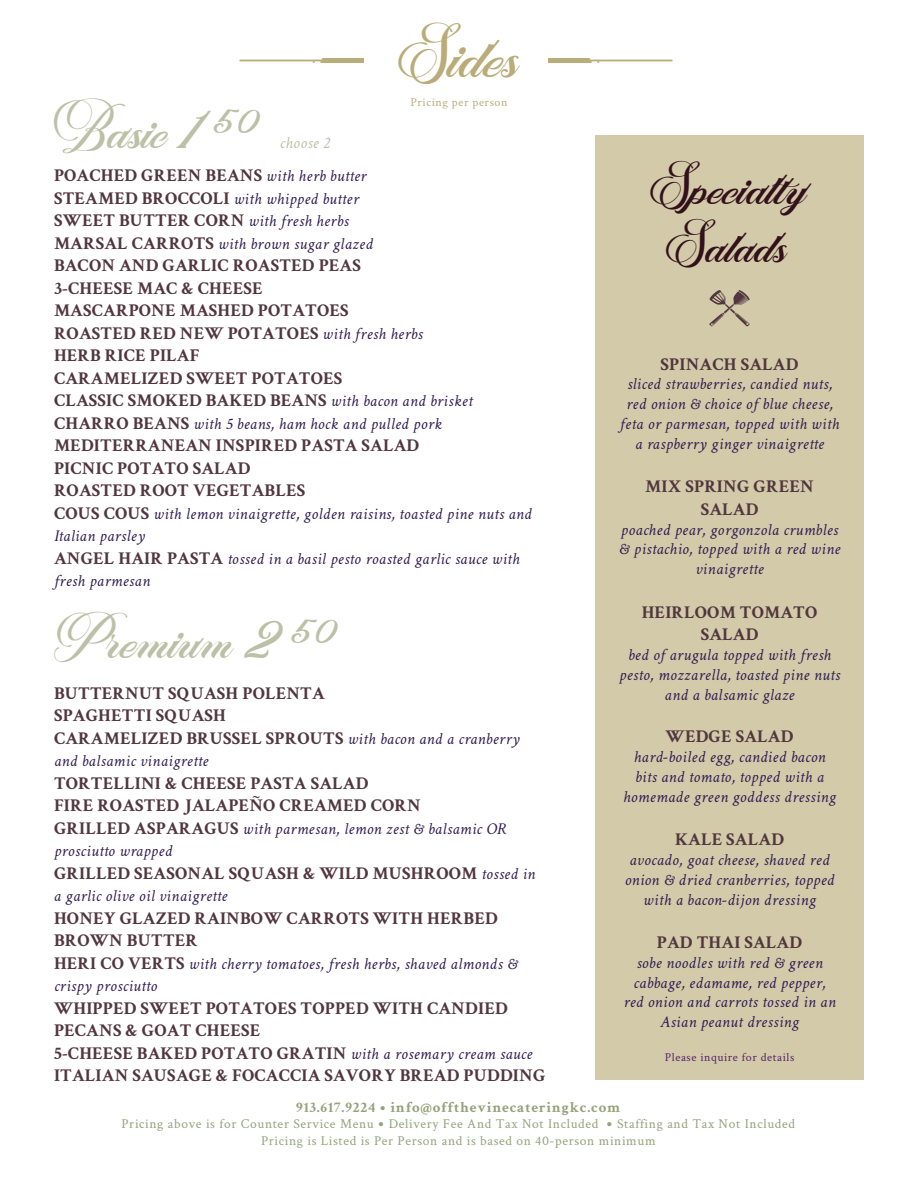
<style>
.page{position:relative;width:918px;height:1188px;background:#fff}
.page>*{position:absolute;margin:0;border:0;box-sizing:border-box;transform-origin:0 0}
.t1{font:39px "Marchell";letter-spacing:.01em;color:#b9ac78}
.t2{font:33px "Marchell";letter-spacing:.01em;color:#bbc0a6}
.t3{font:30.9px/58.1px "Marchell";letter-spacing:.01em;color:#33111b;text-align:center}
.t4{font:21px "Marchell";color:#bbc0a6;scale:1.1 1}
.t5{font:700 18px/22.5px "Crimson Text";letter-spacing:.01em;color:#51363f}
.t6{font:italic 16.5px/19.8px "Crimson Text";letter-spacing:.025em;color:#2e1c51;text-align:center}
.t7{font:italic 16.5px "Crimson Text";letter-spacing:.025em;color:#bbc0a6}
.t8{font:700 15px "Crimson Text";letter-spacing:.05em;color:#94a17a}
.t9{font:13.5px/16.5px "Crimson Text";letter-spacing:.05em;color:#94a17a;text-align:center}
.t10{font:12px "Crimson Text";letter-spacing:.05em;color:#542468}
.t11{font:12px "Crimson Text";letter-spacing:.05em;color:#b9ac78}
.s1{font-weight:400;font-style:italic;font-size:16.5px;color:#2e1c51}
.s2{font-weight:700;font-style:normal;font-size:18px;color:#51363f}
.s3{font-weight:700;font-size:15px}
</style>
<div class="page">
<div style="left:595px;top:135px;width:269px;height:945px;background:#d3caa9"></div>
<svg style="left:709px;top:290px;width:41px;height:36px"></svg>
<img style="left:239px;top:59px;width:125px;height:3px">
<img style="left:549px;top:59px;width:124px;height:3px">
<h2 class="t2" style="left:54px;top:118px;width:168px">Basic 1</h2>
<p class="t4" style="left:214px;top:114px;width:42px">50</p>
<p class="t7" style="left:280px;top:134px;width:52px">choose 2</p>
<h1 class="t1" style="left:398px;top:41px;width:123px">Sides</h1>
<p class="t11" style="left:411px;top:94px;width:98px">Pricing per person</p>
<p class="t5" style="left:54px;top:164px;width:314px">POACHED GREEN BEANS <span class="s1">with herb butter</span></p>
<p class="t6" style="left:54px;top:189px;width:306px"><span class="s2">STEAMED BROCCOLI</span> with whipped butter</p>
<p class="t5" style="left:54px;top:209px;width:296px">SWEET BUTTER CORN <span class="s1">with fresh herbs</span></p>
<p class="t6" style="left:54px;top:234px;width:320px"><span class="s2">MARSAL CARROTS</span> with brown sugar glazed</p>
<p class="t5" style="left:54px;top:254px;width:420px">BACON AND GARLIC ROASTED PEAS<br>3-CHEESE MAC &amp; CHEESE<br>MASCARPONE MASHED POTATOES<br>ROASTED RED NEW POTATOES <span class="s1">with fresh herbs<br></span>HERB RICE PILAF<br>CARAMELIZED SWEET POTATOES<br>CLASSIC SMOKED BAKED BEANS <span class="s1">with bacon and brisket</span></p>
<p class="t6" style="left:54px;top:414px;width:390px"><span class="s2">CHARRO BEANS</span> with 5 beans, ham hock and pulled pork</p>
<p class="t5" style="left:54px;top:434px;width:367px">MEDITERRANEAN INSPIRED PASTA SALAD<br>PICNIC POTATO SALAD<br>ROASTED ROOT VEGETABLES</p>
<p class="t6" style="left:54px;top:502px;width:479px;line-height:22.5px;text-align:left"><span class="s2">COUS COUS</span> with lemon vinaigrette, golden raisins, toasted pine nuts and Italian parsley<br><span class="s2">ANGEL HAIR PASTA</span> tossed in a basil pesto roasted garlic sauce with fresh parmesan</p>
<h2 class="t2" style="left:54px;top:628px;width:226px">Premium 2</h2>
<p class="t4" style="left:292px;top:624px;width:42px">50</p>
<p class="t5" style="left:54px;top:681px;width:467px">BUTTERNUT SQUASH POLENTA<br>SPAGHETTI SQUASH<br>CARAMELIZED BRUSSEL SPROUTS <span class="s1">with bacon and a cranberry</span></p>
<p class="t6" style="left:54px;top:751px;width:156px">and balsamic vinaigrette</p>
<p class="t5" style="left:54px;top:771px;width:368px">TORTELLINI &amp; CHEESE PASTA SALAD<br>FIRE ROASTED JALAPEÑO CREAMED CORN</p>
<p class="t6" style="left:54px;top:817px;width:454px;line-height:22.5px;text-align:left"><span class="s2">GRILLED ASPARAGUS</span> with parmesan, lemon zest &amp; balsamic OR prosciutto wrapped</p>
<p class="t5" style="left:54px;top:861px;width:483px">GRILLED SEASONAL SQUASH &amp; WILD MUSHROOM <span class="s1">tossed in</span></p>
<p class="t6" style="left:54px;top:886px;width:175px">a garlic olive oil vinaigrette</p>
<p class="t5" style="left:54px;top:906px;width:445px">HONEY GLAZED RAINBOW CARROTS WITH HERBED<br>BROWN BUTTER</p>
<p class="t6" style="left:54px;top:952px;width:465px;line-height:22.5px;text-align:left"><span class="s2">HERI CO VERTS</span> with cherry tomatoes, fresh herbs, shaved almonds &amp; crispy prosciutto</p>
<p class="t5" style="left:54px;top:996px;width:493px">WHIPPED SWEET POTATOES TOPPED WITH CANDIED PECANS &amp; GOAT CHEESE<br>5-CHEESE BAKED POTATO GRATIN <span class="s1">with a rosemary cream sauce </span>ITALIAN SAUSAGE &amp; FOCACCIA SAVORY BREAD PUDDING</p>
<h3 class="t3" style="left:650px;top:164px;width:158px">Specialty<br>Salads</h3>
<p class="t5" style="left:661px;top:352px;width:139px">SPINACH SALAD</p>
<p class="t6" style="left:620px;top:374px;width:221px">sliced strawberries, candied nuts, red onion &amp; choice of blue cheese, feta or parmesan, topped with with a raspberry ginger vinaigrette</p>
<p class="t5" style="left:645px;top:475px;width:170px;text-align:center">MIX SPRING GREEN<br>SALAD</p>
<p class="t6" style="left:619px;top:520px;width:223px">poached pear, gorgonzola crumbles &amp; pistachio, topped with a red wine vinaigrette</p>
<p class="t5" style="left:642px;top:600px;width:177px;text-align:center">HEIRLOOM TOMATO<br>SALAD</p>
<p class="t6" style="left:619px;top:645px;width:222px">bed of arugula topped with fresh pesto, mozzarella, toasted pine nuts and a balsamic glaze</p>
<p class="t5" style="left:666px;top:725px;width:129px">WEDGE SALAD</p>
<p class="t6" style="left:623px;top:747px;width:214px">hard-boiled egg, candied bacon bits and tomato, topped with a homemade green goddess dressing</p>
<p class="t5" style="left:675px;top:828px;width:111px">KALE SALAD</p>
<p class="t6" style="left:625px;top:850px;width:211px">avocado, goat cheese, shaved red onion &amp; dried cranberries, topped with a bacon-dijon dressing</p>
<p class="t5" style="left:657px;top:931px;width:147px">PAD THAI SALAD</p>
<p class="t6" style="left:623px;top:953px;width:214px">sobe noodles with red &amp; green cabbage, edamame, red pepper, red onion and carrots tossed in an<br>Asian peanut dressing</p>
<p class="t10" style="left:665px;top:1049px;width:131px">Please inquire for details</p>
<p class="t8" style="left:296px;top:1098px;width:325px">913.617.9224 • info@offthevinecateringkc.com</p>
<p class="t9" style="left:121px;top:1115px;width:675px">Pricing above is for Counter Service Menu <span class="s3">•</span> Delivery Fee And Tax Not Included <span class="s3">•</span> Staffing and Tax Not Included<br>Pricing is Listed is Per Person and is based on 40-person minimum</p>
</div>
